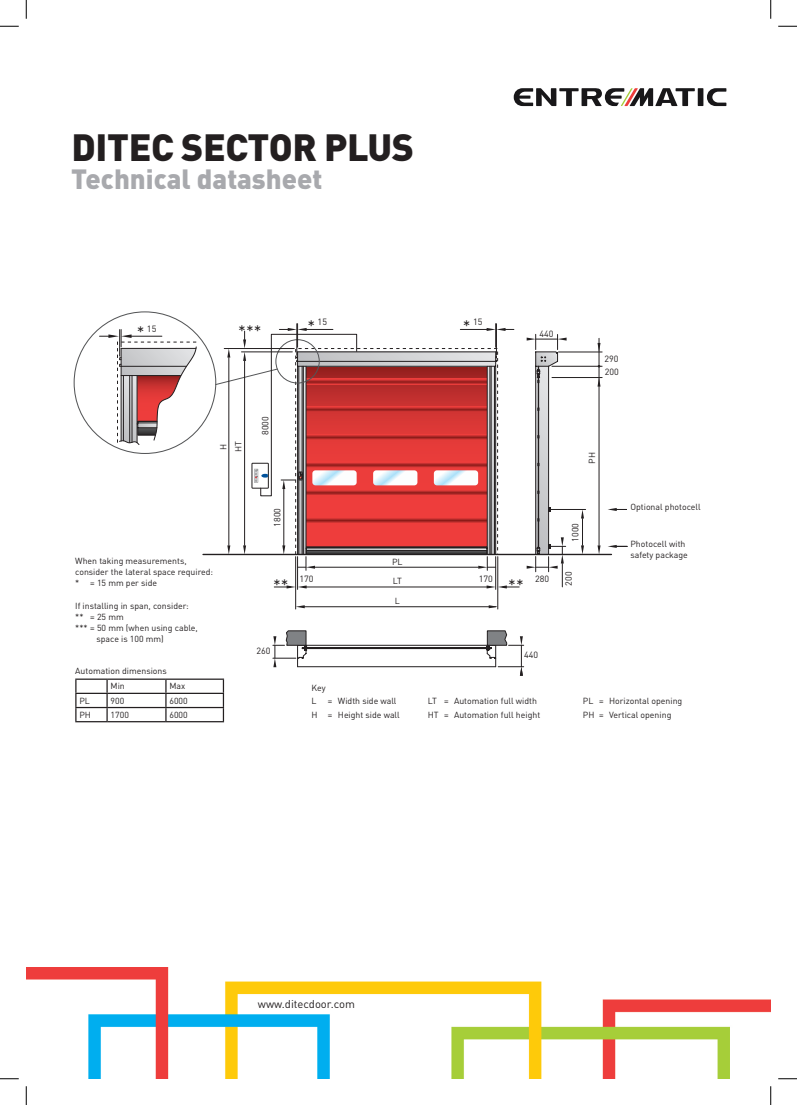
<style>
.page{position:relative;width:797px;height:1105px;background:#fff}
.page>*{position:absolute;margin:0;border:0;box-sizing:border-box;transform-origin:0 0}
.t1{font:900 37.5px "DINOT";letter-spacing:-.01em;color:#231f20}
.t2{font:900 27.5px "DINOT";color:#a8a9ad}
.t3{font:16.25px "DIN Pro";color:#231f20}
.t4{font:11.25px "DINOT";color:#231f20}
.t5{font:9px/13.1px "DIN Pro";color:#231f20}
.t6{font:8.75px "DINOT";color:#231f20}
.s1{font-size:16.25px}
</style>
<div class="page">
<img style="left:26px;top:967px;width:744px;height:112px">
<svg style="left:707px;top:88px;width:19px;height:18px"></svg>
<div style="left:697px;top:88px;width:6px;height:18px;background:#181719"></div>
<svg style="left:513px;top:88px;width:181px;height:18px"></svg>
<hr style="left:552px;top:366px;width:50px;height:1px;background:#231f20">
<hr style="left:558px;top:352px;width:44px;height:1px;background:#231f20">
<hr style="left:552px;top:377px;width:50px;height:1px;background:#231f20">
<svg style="left:597px;top:378px;width:3px;height:9px"></svg>
<svg style="left:597px;top:343px;width:3px;height:9px"></svg>
<hr style="left:598px;top:338px;width:1px;height:207px;background:#231f20">
<svg style="left:597px;top:545px;width:3px;height:9px"></svg>
<hr style="left:550px;top:509px;width:35px;height:1px;background:#231f20">
<svg style="left:581px;top:510px;width:3px;height:44px"></svg>
<hr style="left:203px;top:554px;width:408px;height:1px;background:#231f20">
<svg style="left:608px;top:545px;width:19px;height:3px"></svg>
<svg style="left:608px;top:508px;width:18px;height:3px"></svg>
<hr style="left:297px;top:557px;width:1px;height:32px;background:#231f20">
<hr style="left:495px;top:557px;width:1px;height:32px;background:#231f20">
<hr style="left:303px;top:606px;width:193px;height:1px;background:#231f20">
<hr style="left:295px;top:557px;width:1px;height:52px;background:#231f20">
<hr style="left:497px;top:557px;width:1px;height:52px;background:#231f20">
<svg style="left:488px;top:605px;width:10px;height:3px"></svg>
<svg style="left:296px;top:605px;width:9px;height:3px"></svg>
<svg style="left:99px;top:329px;width:100px;height:117px"></svg>
<hr style="left:121px;top:366px;width:65px;height:1px;background:#231f20">
<svg style="left:214px;top:324px;width:352px;height:264px"></svg>
<svg style="left:273px;top:630px;width:250px;height:46px"></svg>
<hr style="left:75px;top:678px;width:32px;height:2px;background:#231f20">
<hr style="left:107px;top:678px;width:59px;height:2px;background:#231f20">
<hr style="left:166px;top:678px;width:58px;height:2px;background:#231f20">
<hr style="left:75px;top:693px;width:32px;height:1px;background:#231f20">
<hr style="left:107px;top:693px;width:59px;height:1px;background:#231f20">
<hr style="left:166px;top:693px;width:58px;height:1px;background:#231f20">
<hr style="left:75px;top:707px;width:32px;height:1px;background:#231f20">
<svg style="left:75px;top:680px;width:1px;height:41px"></svg>
<hr style="left:107px;top:707px;width:59px;height:1px;background:#231f20">
<svg style="left:106px;top:680px;width:2px;height:41px"></svg>
<hr style="left:166px;top:707px;width:58px;height:1px;background:#231f20">
<svg style="left:165px;top:680px;width:1px;height:41px"></svg>
<svg style="left:223px;top:680px;width:1px;height:41px"></svg>
<hr style="left:75px;top:721px;width:32px;height:1px;background:#231f20">
<hr style="left:107px;top:721px;width:59px;height:1px;background:#231f20">
<hr style="left:166px;top:721px;width:58px;height:1px;background:#231f20">
<svg style="left:0;top:25px;width:19px;height:2px"></svg>
<svg style="left:778px;top:25px;width:19px;height:2px"></svg>
<svg style="left:0;top:1078px;width:19px;height:1px"></svg>
<svg style="left:778px;top:1078px;width:19px;height:1px"></svg>
<svg style="left:25px;top:0;width:2px;height:19px"></svg>
<svg style="left:25px;top:1086px;width:2px;height:19px"></svg>
<svg style="left:770px;top:0;width:1px;height:19px"></svg>
<svg style="left:770px;top:1086px;width:1px;height:19px"></svg>
<p class="t1" style="left:71px;top:123px;width:344px">DITEC SECTOR PLUS</p>
<p class="t2" style="left:71px;top:161px;width:253px">Technical datasheet</p>
<p class="t5" style="left:137px;top:322px;width:21px"><span class="s1">*</span> 15</p>
<p class="t3" style="left:238px;top:320px;width:25px">***</p>
<p class="t5" style="left:307px;top:315px;width:21px"><span class="s1">*</span> 15</p>
<p class="t5" style="left:463px;top:315px;width:21px"><span class="s1">*</span> 15</p>
<p class="t5" style="left:539px;top:327px;width:16px">440</p>
<p class="t5" style="left:604px;top:351px;width:16px">290<br>200</p>
<p class="t6" style="left:218px;top:450px;width:8px;rotate:-90deg">H</p>
<p class="t6" style="left:233px;top:452px;width:12px;rotate:-90deg">HT</p>
<p class="t5" style="left:258px;top:435px;width:20px;rotate:-90deg">8000</p>
<p class="t6" style="left:75px;top:555px;width:113px">When taking measurements,</p>
<p class="t6" style="left:75px;top:566px;width:139px">consider the lateral space required:</p>
<p class="t6" style="left:75px;top:577px;width:83px">* = 15 mm per side</p>
<p class="t6" style="left:75px;top:600px;width:115px">If installing in span, consider:</p>
<p class="t6" style="left:75px;top:611px;width:50px">** = 25 mm</p>
<p class="t6" style="left:75px;top:622px;width:124px">*** = 50 mm (when using cable,</p>
<p class="t6" style="left:96px;top:634px;width:69px">space is 100 mm)</p>
<p class="t6" style="left:75px;top:665px;width:93px">Automation dimensions</p>
<p class="t6" style="left:111px;top:681px;width:16px">Min</p>
<p class="t6" style="left:169px;top:681px;width:17px">Max</p>
<p class="t6" style="left:79px;top:695px;width:12px">PL</p>
<p class="t6" style="left:111px;top:695px;width:15px">900</p>
<p class="t6" style="left:169px;top:695px;width:20px">6000</p>
<p class="t6" style="left:79px;top:709px;width:13px">PH</p>
<p class="t6" style="left:111px;top:709px;width:20px">1700</p>
<p class="t6" style="left:169px;top:709px;width:20px">6000</p>
<p class="t5" style="left:270px;top:527px;width:20px;rotate:-90deg">1800</p>
<p class="t6" style="left:392px;top:556px;width:12px">PL</p>
<p class="t5" style="left:299px;top:571px;width:16px">170</p>
<p class="t5" style="left:479px;top:571px;width:16px">170</p>
<p class="t6" style="left:393px;top:576px;width:11px">LT</p>
<p class="t6" style="left:395px;top:595px;width:7px">L</p>
<p class="t3" style="left:273px;top:574px;width:17px">**</p>
<p class="t3" style="left:508px;top:574px;width:17px">**</p>
<p class="t5" style="left:535px;top:571px;width:16px">280</p>
<p class="t5" style="left:256px;top:644px;width:16px">260</p>
<p class="t6" style="left:311px;top:682px;width:16px">Key</p>
<p class="t6" style="left:311px;top:696px;width:7px">L</p>
<p class="t6" style="left:328px;top:696px;width:70px">= Width side wall</p>
<p class="t6" style="left:311px;top:710px;width:90px">H = Height side wall</p>
<p class="t5" style="left:524px;top:648px;width:16px">440</p>
<p class="t6" style="left:428px;top:695px;width:111px">LT = Automation full width</p>
<p class="t6" style="left:428px;top:709px;width:114px">HT = Automation full height</p>
<p class="t6" style="left:586px;top:464px;width:13px;rotate:-90deg">PH</p>
<p class="t5" style="left:568px;top:542px;width:20px;rotate:-90deg">1000</p>
<p class="t5" style="left:561px;top:586px;width:16px;rotate:-90deg">200</p>
<p class="t6" style="left:630px;top:502px;width:72px">Optional photocell</p>
<p class="t6" style="left:630px;top:539px;width:57px">Photocell with</p>
<p class="t6" style="left:630px;top:549px;width:59px">safety package</p>
<p class="t6" style="left:583px;top:695px;width:101px">PL = Horizontal opening</p>
<p class="t6" style="left:583px;top:709px;width:90px">PH = Vertical opening</p>
<p class="t4" style="left:258px;top:996px;width:99px">www.ditecdoor.com</p>
</div>
